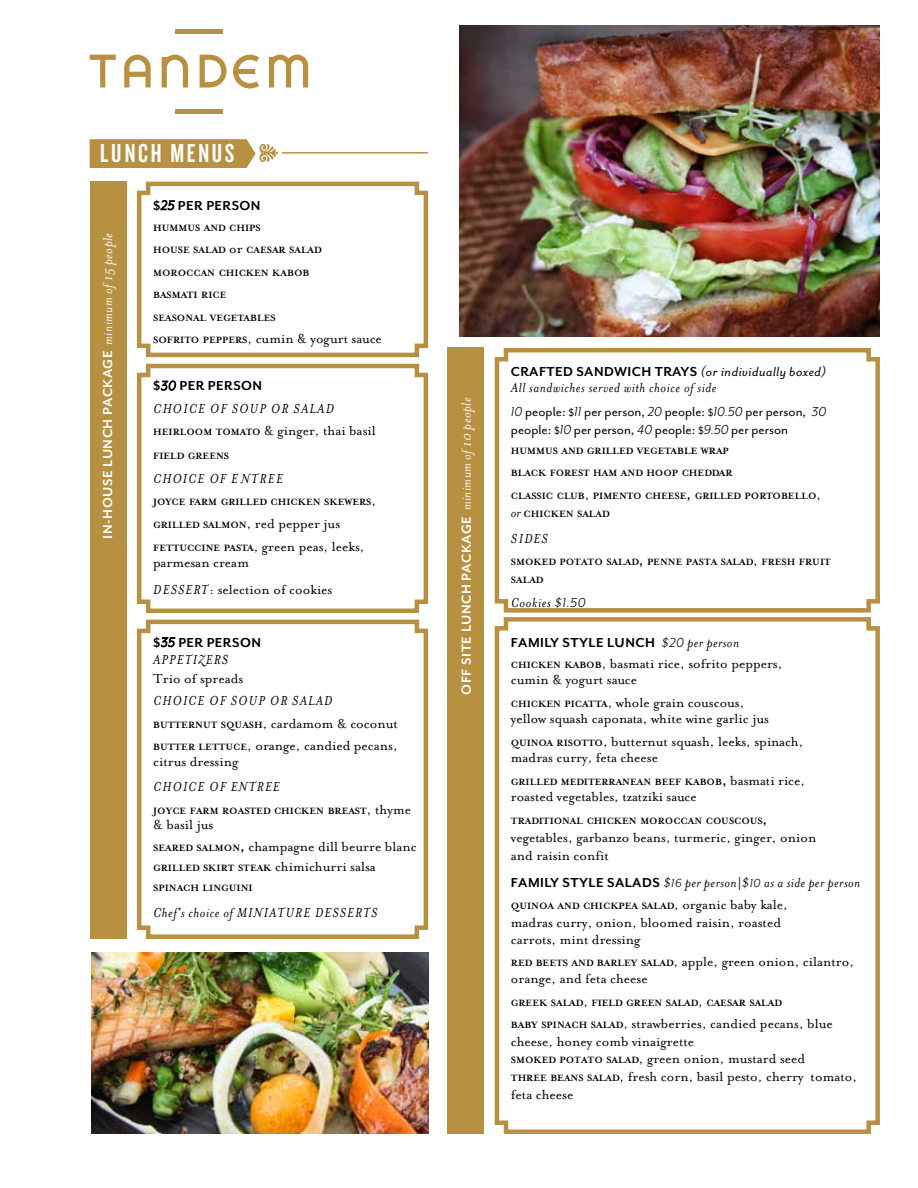
<style>
.page{position:relative;width:918px;height:1188px;background:#fff}
.page>*{position:absolute;margin:0;border:0;box-sizing:border-box;transform-origin:0 0}
.t1{font:27px "Knockout HTF48 Featherweight";letter-spacing:.1em;color:#fff}
.t2{font:15px/17.7px "Mrs Eaves Roman";color:#000}
.t3{font:italic 15px "Mrs Eaves";letter-spacing:.075em;color:#000}
.t4{font:15px/18px "Mr Eaves San OT";color:#000}
.t5{font:700 15px "Mr Eaves San OT";letter-spacing:.04em;color:#fff}
.t6{font:700 15px "Mr Eaves San OT";letter-spacing:.03em;color:#000}
.t7{font:italic 15px "Mrs Eaves";letter-spacing:.03em;color:#000}
.t8{font:italic 15px "Mrs Eaves";letter-spacing:.04em;color:#000}
.t9{font:italic 15px "Mr Eaves San OT";letter-spacing:.03em;color:#000}
.t10{font:700 10.5px/22.5px "Mrs Eaves";color:#000}
.s1{font-family:"Mrs Eaves";font-weight:400;font-style:italic}
.s2{font-family:"Mr Eaves XL Mod OT";font-weight:400;font-style:italic}
.s3{font-family:"Mrs Eaves Roman";font-weight:400;font-size:15px}
.s4{font-family:"Mrs Eaves";font-weight:700;font-size:10.5px}
.s5{font-family:"Mrs Eaves Small Caps"}
.s6{font-family:"Mrs Eaves";font-style:italic}
.s7{font-family:"Mrs Eaves";font-weight:700}
.s8{font-weight:700;font-style:normal}
.s9{font-family:"Mr Eaves XL Mod OT";font-style:italic}
.s10{font-size:12px}
.s11{font-size:15px}
.s12{font-weight:400;font-style:italic;font-size:15px}
.s13{font-family:"Mr Eaves XL Mod OT"}
.s14{font-family:"Mr Eaves San OT";font-weight:700;font-style:normal}
.s15{font-family:"Mr Eaves XL Mod OT";font-size:13.5px}
.s16{font-family:"Mrs Eaves Roman";font-style:normal;font-size:18px}
</style>
<div class="page">
<svg style="left:494px;top:617px;width:386px;height:517px"></svg>
<svg style="left:136px;top:619px;width:293px;height:320px"></svg>
<div style="left:90px;top:182px;width:37px;height:757px;background:#b79041"></div>
<div style="left:447px;top:348px;width:37px;height:786px;background:#b79041"></div>
<svg style="left:233px;top:55px;width:26px;height:33px"></svg>
<svg style="left:269px;top:55px;width:39px;height:33px"></svg>
<svg style="left:124px;top:55px;width:27px;height:32px"></svg>
<svg style="left:90px;top:55px;width:26px;height:33px"></svg>
<svg style="left:162px;top:55px;width:26px;height:33px"></svg>
<svg style="left:200px;top:55px;width:27px;height:33px"></svg>
<hr style="left:175px;top:30px;width:48px;height:4px;background:#b79041">
<hr style="left:175px;top:109px;width:48px;height:4px;background:#b79041">
<svg style="left:90px;top:139px;width:188px;height:29px;background:#bf9d57"></svg>
<hr style="left:282px;top:152px;width:146px;height:2px;background:#b79041">
<svg style="left:136px;top:181px;width:293px;height:177px"></svg>
<svg style="left:494px;top:348px;width:386px;height:265px"></svg>
<svg style="left:136px;top:363px;width:293px;height:250px"></svg>
<img style="left:459px;top:25px;width:421px;height:312px">
<img style="left:92px;top:953px;width:336px;height:181px">
<h1 class="t1" style="left:100px;top:140px;width:136px">LUNCH MENUS</h1>
<p class="t5" style="left:99px;top:539px;width:307px;rotate:-90deg">IN-HOUSE LUNCH PACKAGE <span class="s1">minimum of 15 people</span></p>
<p class="t6" style="left:153px;top:197px;width:109px">$<span class="s2">25</span> PER PERSON</p>
<p class="t10" style="left:153px;top:216px;width:170px">HUMMUS AND CHIPS<br>HOUSE SALAD <span class="s3">or</span> CAESAR SALAD<br>MOROCCAN CHICKEN KABOB<br>BASMATI RICE<br>SEASONAL VEGETABLES</p>
<p class="t2" style="left:153px;top:330px;width:230px"><span class="s4">SOFRITO PEPPERS</span>, cumin &amp; yogurt sauce</p>
<p class="t6" style="left:153px;top:377px;width:110px">$<span class="s2">30</span> PER PERSON</p>
<p class="t3" style="left:153px;top:400px;width:182px">CHOICE OF SOUP OR SALAD</p>
<p class="t2" style="left:153px;top:422px;width:224px"><span class="s4">HEIRLOOM TOMATO</span> &amp; ginger, thai basil</p>
<p class="t10" style="left:153px;top:444px;width:77px">FIELD GREENS</p>
<p class="t3" style="left:153px;top:470px;width:131px">CHOICE OF E NTREE</p>
<p class="t10" style="left:153px;top:491px;width:225px">JOYCE FARM GRILLED CHICKEN SKEWERS<span class="s3">,<br></span>GRILLED SALMON<span class="s3">, red pepper jus</span></p>
<p class="t2" style="left:153px;top:539px;width:213px;line-height:15.5px"><span class="s4">FETTUCCINE PASTA</span><span class="s5">,</span> green peas, leeks, parmesan cream</p>
<p class="t2" style="left:153px;top:581px;width:181px"><span class="s6">DESSERT</span>: selection of cookies</p>
<p class="t6" style="left:153px;top:634px;width:109px">$<span class="s2">35</span> PER PERSON</p>
<p class="t3" style="left:153px;top:652px;width:77px">APPETIZERS</p>
<p class="t2" style="left:153px;top:669px;width:92px">Trio of spreads</p>
<p class="t3" style="left:153px;top:693px;width:181px">CHOICE OF SOUP OR SALAD</p>
<p class="t2" style="left:153px;top:712px;width:246px;line-height:22.5px"><span class="s4">BUTTERNUT SQUASH</span>, cardamom &amp; coconut<br><span class="s4">BUTTER LETTUCE</span>, orange, candied pecans,</p>
<p class="t2" style="left:153px;top:753px;width:87px">citrus dressing</p>
<p class="t3" style="left:153px;top:779px;width:128px">CHOICE OF ENTREE</p>
<p class="t10" style="left:153px;top:799px;width:259px">JOYCE FARM ROASTED CHICKEN BREAST<span class="s3">, thyme</span></p>
<p class="t2" style="left:153px;top:814px;width:265px;line-height:21.6px">&amp; basil jus<br><span class="s4">SEARED SALMON</span><span class="s7">,</span> champagne dill beurre blanc</p>
<p class="t10" style="left:153px;top:858px;width:224px;line-height:20.2px">GRILLED SKIRT STEAK <span class="s3">chimichurri salsa<br></span>SPINACH LINGUINI</p>
<p class="t3" style="left:153px;top:904px;width:226px">Chef's choice of MINIATURE DESSERTS</p>
<p class="t5" style="left:458px;top:695px;width:299px;rotate:-90deg">OFF SITE LUNCH PACKAGE <span class="s1">minimum of 10 people</span></p>
<p class="t9" style="left:511px;top:363px;width:317px"><span class="s8">CRAFTED SANDWICH TRAYS</span> (or individually boxed)</p>
<p class="t8" style="left:511px;top:379px;width:207px">All sandwiches served with choice of side</p>
<p class="t4" style="left:511px;top:402px;width:317px"><span class="s9">10</span> people: <span class="s10">$</span><span class="s9">11</span> per person, <span class="s9">20</span> people: <span class="s10">$</span><span class="s9">10.50</span> per person, <span class="s9">30 </span>people: <span class="s10">$</span><span class="s9">10</span> per person, <span class="s9">40</span> people: <span class="s10">$</span><span class="s9">9.50</span> per person</p>
<p class="t10" style="left:511px;top:439px;width:312px">HUMMUS AND GRILLED VEGETABLE WRAP<br>BLACK FOREST HAM AND HOOP CHEDDAR<br>CLASSIC CLUB<span class="s3">,</span> PIMENTO CHEESE<span class="s11">,</span> GRILLED PORTOBELLO<span class="s3">,</span></p>
<p class="t10" style="left:511px;top:503px;width:100px"><span class="s12">or</span> CHICKEN SALAD</p>
<p class="t3" style="left:511px;top:530px;width:38px">SIDES</p>
<p class="t10" style="left:511px;top:553px;width:321px;line-height:18.3px">SMOKED POTATO SALAD<span class="s11">,</span> PENNE PASTA SALAD<span class="s3">,</span> FRESH FRUIT<br>SALAD</p>
<p class="t8" style="left:511px;top:595px;width:76px">Cookies $<span class="s13">1.50</span></p>
<p class="t6" style="left:511px;top:634px;width:230px">FAMILY STYLE LUNCH <span class="s1">$</span><span class="s2">20</span> <span class="s1">per person</span></p>
<p class="t2" style="left:511px;top:655px;width:273px;line-height:16.5px"><span class="s4">CHICKEN KABOB</span><span class="s5">,</span> basmati rice, sofrito peppers, cumin &amp; yogurt sauce</p>
<p class="t2" style="left:511px;top:694px;width:260px;line-height:16.6px"><span class="s4">CHICKEN PICATTA</span>, whole grain couscous, yellow squash caponata, white wine garlic jus</p>
<p class="t2" style="left:511px;top:733px;width:294px;line-height:16.6px"><span class="s4">QUINOA RISOTTO</span>, butternut squash, leeks, spinach, madras curry, feta cheese</p>
<p class="t10" style="left:511px;top:771px;width:296px">GRILLED MEDITERRANEAN BEEF KABOB<span class="s11">,</span> <span class="s3">basmati rice,</span></p>
<p class="t2" style="left:511px;top:788px;width:187px">roasted vegetables, tzatziki sauce</p>
<p class="t10" style="left:511px;top:810px;width:258px">TRADITIONAL CHICKEN MOROCCAN COUSCOUS<span class="s11">,</span></p>
<p class="t2" style="left:511px;top:829px;width:307px">vegetables, garbanzo beans, turmeric, ginger, onion and raisin confit</p>
<p class="t7" style="left:511px;top:874px;width:351px"><span class="s14">FAMILY STYLE SALADS</span> $<span class="s15">16</span> per person<span class="s16">|</span>$<span class="s15">10</span> as a side per person</p>
<p class="t10" style="left:511px;top:895px;width:279px">QUINOA AND CHICKPEA SALAD<span class="s3">, organic baby kale,</span></p>
<p class="t2" style="left:511px;top:914px;width:272px;line-height:17.2px">madras curry, onion, bloomed raisin, roasted carrots, mint dressing</p>
<p class="t2" style="left:511px;top:954px;width:345px;line-height:16.6px"><span class="s4">RED BEETS AND BARLEY SALAD</span>, apple, green onion, cilantro, orange, and feta cheese</p>
<p class="t10" style="left:511px;top:991px;width:273px">GREEK SALAD<span class="s3">,</span> FIELD GREEN SALAD<span class="s3">,</span> CAESAR SALAD</p>
<p class="t2" style="left:511px;top:1015px;width:348px"><span class="s4">BABY SPINACH SALAD</span>, strawberries, candied pecans, blue cheese, honey comb vinaigrette<br><span class="s4">SMOKED POTATO SALAD</span>, green onion, mustard seed<br><span class="s4">THREE BEANS SALAD</span>, fresh corn, basil pesto, cherry tomato, feta cheese</p>
</div>
